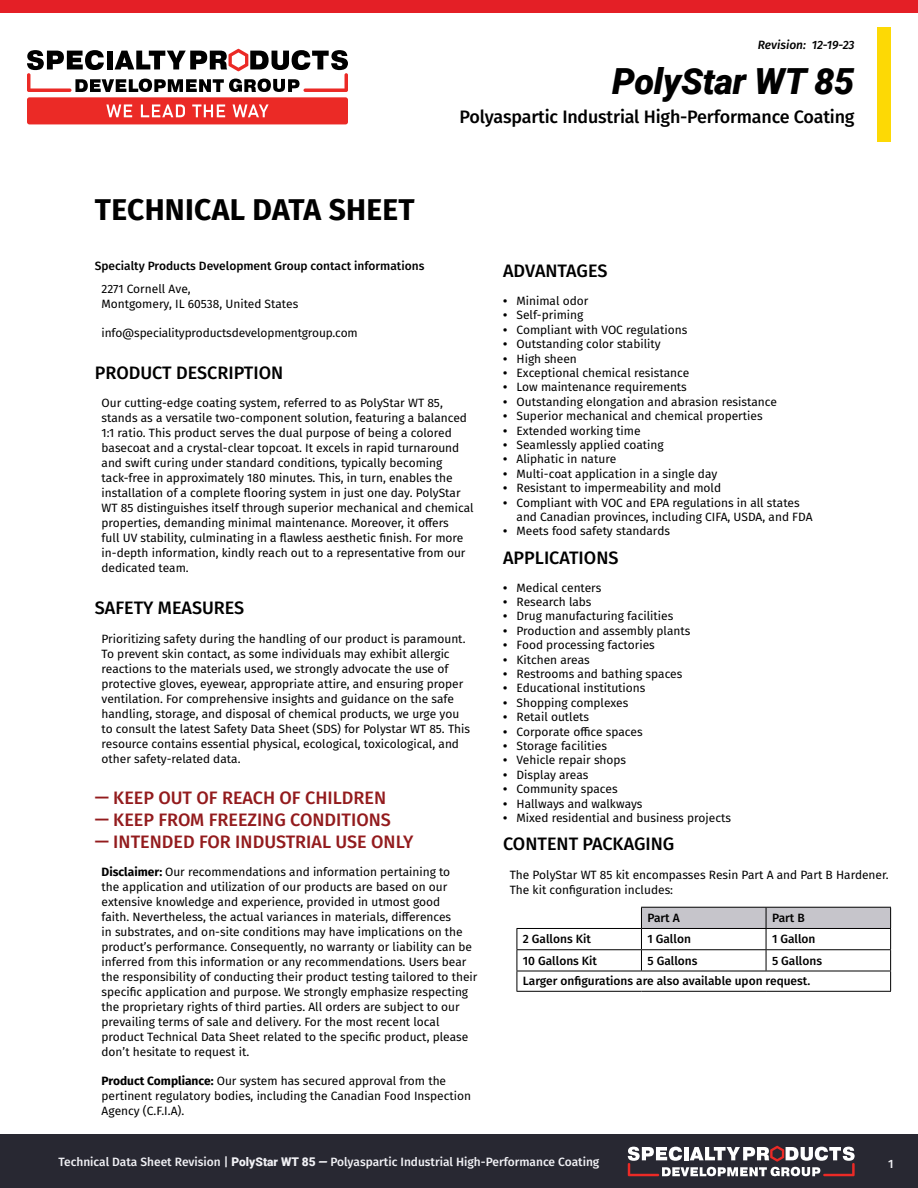
<style>
.page{position:relative;width:918px;height:1188px;background:#fff}
.page>*{position:absolute;margin:0;border:0;box-sizing:border-box;transform-origin:0 0}
.t1{font:italic 900 36px "Roboto";letter-spacing:-.01em;color:#000}
.t2{font:700 30px "Fira Sans";letter-spacing:.01em;color:#000}
.t3{font:500 18px "Fira Sans";letter-spacing:-.01em;color:#000}
.t4{font:500 18px "Fira Sans";color:#931b1d}
.t5{font:12px/15px "Fira Sans";color:#000}
.t6{font:500 12px/20.7px "Fira Sans";color:#000}
.t7{font:500 12px "Fira Sans";color:#f1f1f5}
.t8{font:italic 500 12px "Fira Sans";color:#000}
.s1{font-weight:700}
.s2{font-family:"Roboto";font-weight:900}
.s3{font-family:"Roboto";font-weight:900;font-style:italic}
</style>
<div class="page">
<svg style="left:517px;top:907px;width:374px;height:84px"></svg>
<hr style="left:517px;top:991px;width:124px;height:1px;background:#000">
<hr style="left:641px;top:991px;width:125px;height:1px;background:#000">
<hr style="left:766px;top:991px;width:125px;height:1px;background:#000">
<div style="left:0;top:0;width:918px;height:14px;background:#e41f26"></div>
<div style="left:0;top:1134px;width:918px;height:54px;background:#282832"></div>
<div style="left:878px;top:27px;width:13px;height:115px;background:#fdd905"></div>
<div style="left:27px;top:97px;width:321px;height:27px;background:#eb2a26;border-radius:2px"></div>
<svg style="left:106px;top:104px;width:26px;height:13px"></svg>
<svg style="left:141px;top:104px;width:44px;height:13px"></svg>
<svg style="left:192px;top:104px;width:33px;height:13px"></svg>
<svg style="left:233px;top:104px;width:36px;height:13px"></svg>
<svg style="left:27px;top:49px;width:321px;height:43px"></svg>
<svg style="left:628px;top:1146px;width:227px;height:30px"></svg>
<p class="t8" style="left:758px;top:35px;width:98px">Revision: 12-19-23</p>
<h1 class="t1" style="left:612px;top:56px;width:244px">PolyStar WT 85</h1>
<h3 class="t3" style="left:460px;top:103px;width:397px">Polyaspartic Industrial High-Performance Coating</h3>
<h2 class="t2" style="left:95px;top:184px;width:321px">TECHNICAL DATA SHEET</h2>
<p class="t6" style="left:95px;top:255px;width:331px">Specialty Products Development Group contact informations</p>
<p class="t5" style="left:102px;top:281px;width:198px">2271 Cornell Ave,<br>Montgomery, IL 60538, United States</p>
<p class="t5" style="left:102px;top:325px;width:258px">info@specialityproductsdevelopmentgroup.com</p>
<h3 class="t3" style="left:95px;top:358px;width:190px">PRODUCT DESCRIPTION</h3>
<p class="t5" style="left:102px;top:395px;width:374px">Our cutting-edge coating system, referred to as PolyStar WT 85, stands as a versatile two-component solution, featuring a balanced 1:1 ratio. This product serves the dual purpose of being a colored basecoat and a crystal-clear topcoat. It excels in rapid turnaround and swift curing under standard conditions, typically becoming tack-free in approximately 180 minutes. This, in turn, enables the installation of a complete flooring system in just one day. PolyStar WT 85 distinguishes itself through superior mechanical and chemical properties, demanding minimal maintenance. Moreover, it offers<br>full UV stability, culminating in a flawless aesthetic finish. For more in-depth information, kindly reach out to a representative from our dedicated team.</p>
<h3 class="t3" style="left:95px;top:593px;width:151px">SAFETY MEASURES</h3>
<p class="t5" style="left:102px;top:631px;width:370px">Prioritizing safety during the handling of our product is paramount.<br>To prevent skin contact, as some individuals may exhibit allergic reactions to the materials used, we strongly advocate the use of protective gloves, eyewear, appropriate attire, and ensuring proper ventilation. For comprehensive insights and guidance on the safe handling, storage, and disposal of chemical products, we urge you to consult the latest Safety Data Sheet (SDS) for Polystar WT 85. This resource contains essential physical, ecological, toxicological, and other safety-related data.</p>
<h3 class="t4" style="left:95px;top:784px;width:293px">— KEEP OUT OF REACH OF CHILDREN</h3>
<h3 class="t4" style="left:95px;top:805px;width:298px">— KEEP FROM FREEZING CONDITIONS</h3>
<h3 class="t4" style="left:95px;top:827px;width:320px">— INTENDED FOR INDUSTRIAL USE ONLY</h3>
<p class="t5" style="left:102px;top:864px;width:377px"><span class="s1">Disclaimer:</span> Our recommendations and information pertaining to<br>the application and utilization of our products are based on our extensive knowledge and experience, provided in utmost good<br>faith. Nevertheless, the actual variances in materials, differences<br>in substrates, and on-site conditions may have implications on the product’s performance. Consequently, no warranty or liability can be inferred from this information or any recommendations. Users bear the responsibility of conducting their product testing tailored to their specific application and purpose. We strongly emphasize respecting the proprietary rights of third parties. All orders are subject to our prevailing terms of sale and delivery. For the most recent local product Technical Data Sheet related to the specific product, please don’t hesitate to request it.</p>
<p class="t5" style="left:102px;top:1073px;width:371px"><span class="s1">Product Compliance:</span> Our system has secured approval from the pertinent regulatory bodies, including the Canadian Food Inspection<br>Agency (C.F.I.A).</p>
<h3 class="t3" style="left:503px;top:256px;width:106px">ADVANTAGES</h3>
<p class="t5" style="left:503px;top:293px;width:87px"><span class="s1">•</span> Minimal odor</p>
<p class="t5" style="left:503px;top:307px;width:82px"><span class="s1">•</span> Self-priming</p>
<p class="t5" style="left:503px;top:322px;width:186px"><span class="s1">•</span> Compliant with VOC regulations</p>
<p class="t5" style="left:503px;top:336px;width:159px"><span class="s1">•</span> Outstanding color stability</p>
<p class="t5" style="left:503px;top:351px;width:75px"><span class="s1">•</span> High sheen</p>
<p class="t5" style="left:503px;top:365px;width:188px"><span class="s1">•</span> Exceptional chemical resistance</p>
<p class="t5" style="left:503px;top:379px;width:185px"><span class="s1">•</span> Low maintenance requirements</p>
<p class="t5" style="left:503px;top:394px;width:275px"><span class="s1">•</span> Outstanding elongation and abrasion resistance</p>
<p class="t5" style="left:503px;top:408px;width:261px"><span class="s1">•</span> Superior mechanical and chemical properties</p>
<p class="t5" style="left:503px;top:423px;width:139px"><span class="s1">•</span> Extended working time</p>
<p class="t5" style="left:503px;top:437px;width:162px"><span class="s1">•</span> Seamlessly applied coating</p>
<p class="t5" style="left:503px;top:451px;width:115px"><span class="s1">•</span> Aliphatic in nature</p>
<p class="t5" style="left:503px;top:466px;width:216px"><span class="s1">•</span> Multi-coat application in a single day</p>
<p class="t5" style="left:503px;top:480px;width:220px"><span class="s1">•</span> Resistant to impermeability and mold</p>
<p class="t5" style="left:517px;top:495px;width:298px;line-height:14.4px;text-indent:-14px"><span class="s1">•</span> Compliant with VOC and EPA regulations in all states and Canadian provinces, including CIFA, USDA, and FDA</p>
<p class="t5" style="left:503px;top:523px;width:168px"><span class="s1">•</span> Meets food safety standards</p>
<h3 class="t3" style="left:503px;top:543px;width:117px">APPLICATIONS</h3>
<p class="t5" style="left:503px;top:580px;width:100px"><span class="s1">•</span> Medical centers</p>
<p class="t5" style="left:503px;top:594px;width:90px"><span class="s1">•</span> Research labs</p>
<p class="t5" style="left:503px;top:608px;width:172px"><span class="s1">•</span> Drug manufacturing facilities</p>
<p class="t5" style="left:503px;top:623px;width:189px"><span class="s1">•</span> Production and assembly plants</p>
<p class="t5" style="left:503px;top:637px;width:153px"><span class="s1">•</span> Food processing factories</p>
<p class="t5" style="left:503px;top:652px;width:88px"><span class="s1">•</span> Kitchen areas</p>
<p class="t5" style="left:503px;top:666px;width:181px"><span class="s1">•</span> Restrooms and bathing spaces</p>
<p class="t5" style="left:503px;top:680px;width:144px"><span class="s1">•</span> Educational institutions</p>
<p class="t5" style="left:503px;top:695px;width:127px"><span class="s1">•</span> Shopping complexes</p>
<p class="t5" style="left:503px;top:709px;width:88px"><span class="s1">•</span> Retail outlets</p>
<p class="t5" style="left:503px;top:724px;width:141px"><span class="s1">•</span> Corporate office spaces</p>
<p class="t5" style="left:503px;top:738px;width:106px"><span class="s1">•</span> Storage facilities</p>
<p class="t5" style="left:503px;top:752px;width:125px"><span class="s1">•</span> Vehicle repair shops</p>
<p class="t5" style="left:503px;top:767px;width:87px"><span class="s1">•</span> Display areas</p>
<p class="t5" style="left:503px;top:781px;width:116px"><span class="s1">•</span> Community spaces</p>
<p class="t5" style="left:503px;top:796px;width:141px"><span class="s1">•</span> Hallways and walkways</p>
<p class="t5" style="left:503px;top:810px;width:229px"><span class="s1">•</span> Mixed residential and business projects</p>
<h3 class="t3" style="left:503px;top:830px;width:173px">CONTENT PACKAGING</h3>
<p class="t5" style="left:510px;top:867px;width:380px">The PolyStar WT 85 kit encompasses Resin Part A and Part B Hardener.<br>The kit configuration includes:</p>
<p class="t6" style="left:647px;top:907px;width:34px">Part A</p>
<p class="t6" style="left:772px;top:907px;width:34px">Part B</p>
<p class="t6" style="left:523px;top:928px;width:70px">2 Gallons Kit</p>
<p class="t6" style="left:647px;top:928px;width:45px">1 Gallon</p>
<p class="t6" style="left:772px;top:928px;width:45px">1 Gallon</p>
<p class="t6" style="left:523px;top:949px;width:76px">10 Gallons Kit</p>
<p class="t6" style="left:647px;top:949px;width:52px">5 Gallons</p>
<p class="t6" style="left:523px;top:949px;width:301px;text-indent:249px">5 Gallons<br>Larger onfigurations are also available upon request.</p>
<p class="t7" style="left:58px;top:1153px;width:542px">Technical Data Sheet Revision | <span class="s2">PolyStar WT 85</span> <span class="s3">—</span> Polyaspartic Industrial High-Performance Coating</p>
<p class="t7" style="left:888px;top:1154px;width:7px">1</p>
</div>
